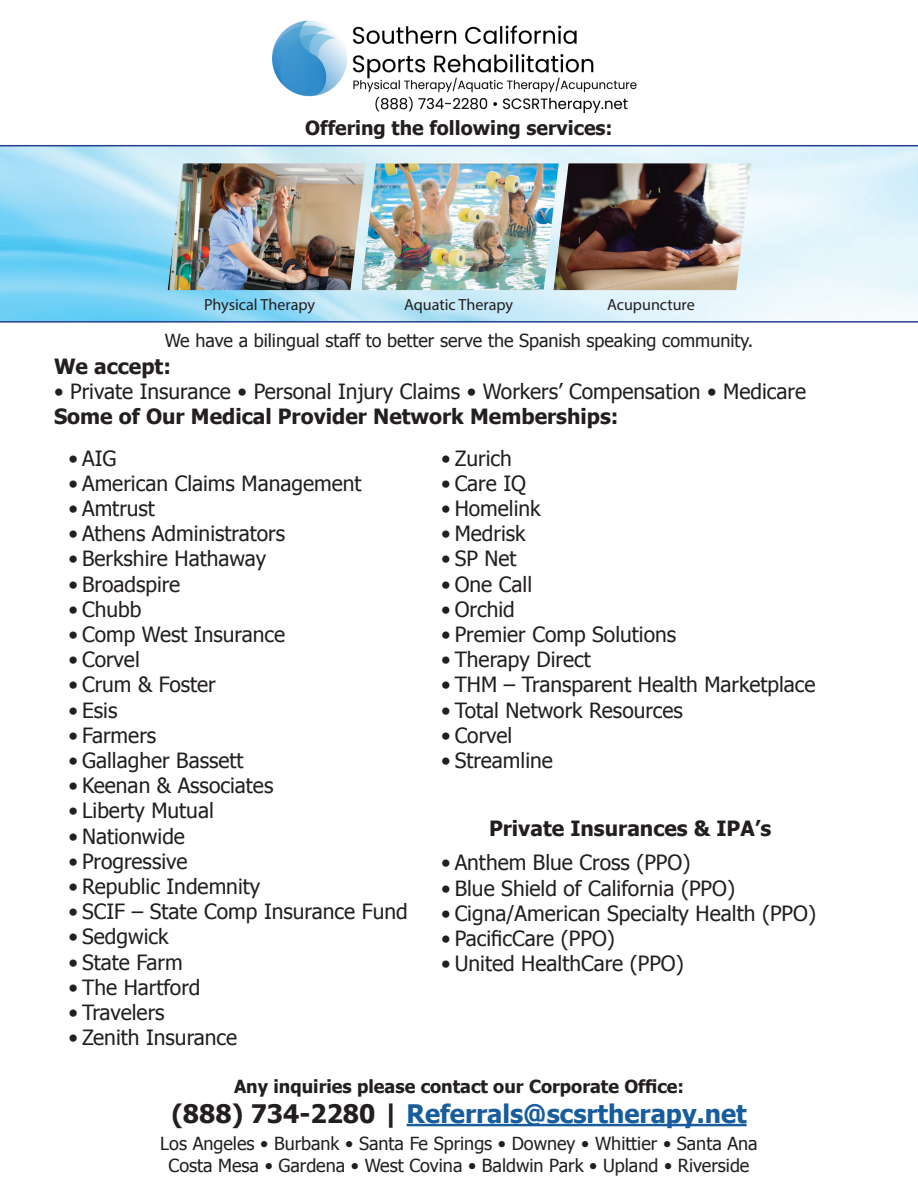
<style>
.page{position:relative;width:918px;height:1188px;background:#fff}
.page>*{position:absolute;margin:0;border:0;box-sizing:border-box;transform-origin:0 0}
.t1{font:700 25.5px "Tahoma";color:#175d9e}
.t2{font:21px "Tahoma";color:#231f20}
.t3{font:700 21px "Tahoma";color:#231f20}
.t4{font:700 19.5px "Tahoma";color:#231f20}
.t5{font:18px "Tahoma";color:#231f20}
.t6{font:700 18px "Tahoma";color:#231f20}
.t7{font:16.2px "Myriad Pro";color:#231f20}
.s1{color:#231f20}
</style>
<div class="page">
<hr style="left:407px;top:1124px;width:340px;height:2px;background:#175d9e">
<img style="left:272px;top:20px;width:365px;height:93px">
<img style="left:0;top:145px;width:918px;height:178px">
<p class="t4" style="left:305px;top:114px;width:309px">Offering the following services:</p>
<p class="t7" style="left:204px;top:295px;width:113px">Physical Therapy</p>
<p class="t7" style="left:404px;top:295px;width:111px">Aquatic Therapy</p>
<p class="t7" style="left:607px;top:295px;width:89px">Acupuncture</p>
<p class="t5" style="left:165px;top:329px;width:590px">We have a bilingual staff to better serve the Spanish speaking community.</p>
<p class="t3" style="left:54px;top:351px;width:118px">We accept:</p>
<p class="t2" style="left:54px;top:377px;width:754px">• Private Insurance • Personal Injury Claims • Workers’ Compensation • Medicare</p>
<p class="t3" style="left:54px;top:402px;width:566px">Some of Our Medical Provider Network Memberships:</p>
<p class="t2" style="left:69px;top:444px;width:49px">• AIG</p>
<p class="t2" style="left:69px;top:469px;width:295px">• American Claims Management</p>
<p class="t2" style="left:69px;top:494px;width:88px">• Amtrust</p>
<p class="t2" style="left:69px;top:520px;width:218px">• Athens Administrators</p>
<p class="t2" style="left:69px;top:545px;width:199px">• Berkshire Hathaway</p>
<p class="t2" style="left:69px;top:570px;width:113px">• Broadspire</p>
<p class="t2" style="left:69px;top:595px;width:74px">• Chubb</p>
<p class="t2" style="left:69px;top:620px;width:218px">• Comp West Insurance</p>
<p class="t2" style="left:69px;top:646px;width:73px">• Corvel</p>
<p class="t2" style="left:69px;top:671px;width:149px">• Crum &amp; Foster</p>
<p class="t2" style="left:69px;top:696px;width:50px">• Esis</p>
<p class="t2" style="left:69px;top:721px;width:89px">• Farmers</p>
<p class="t2" style="left:69px;top:746px;width:176px">• Gallagher Bassett</p>
<p class="t2" style="left:69px;top:772px;width:206px">• Keenan &amp; Associates</p>
<p class="t2" style="left:69px;top:797px;width:147px">• Liberty Mutual</p>
<p class="t2" style="left:69px;top:822px;width:118px">• Nationwide</p>
<p class="t2" style="left:69px;top:847px;width:120px">• Progressive</p>
<p class="t2" style="left:69px;top:872px;width:193px">• Republic Indemnity</p>
<p class="t2" style="left:69px;top:898px;width:341px">• SCIF – State Comp Insurance Fund</p>
<p class="t2" style="left:69px;top:923px;width:102px">• Sedgwick</p>
<p class="t2" style="left:69px;top:948px;width:116px">• State Farm</p>
<p class="t2" style="left:69px;top:973px;width:133px">• The Hartford</p>
<p class="t2" style="left:69px;top:998px;width:98px">• Travelers</p>
<p class="t2" style="left:69px;top:1024px;width:170px">• Zenith Insurance</p>
<p class="t2" style="left:441px;top:444px;width:72px">• Zurich</p>
<p class="t2" style="left:441px;top:469px;width:86px">• Care IQ</p>
<p class="t2" style="left:441px;top:494px;width:101px">• Homelink</p>
<p class="t2" style="left:441px;top:520px;width:86px">• Medrisk</p>
<p class="t2" style="left:441px;top:545px;width:77px">• SP Net</p>
<p class="t2" style="left:441px;top:570px;width:92px">• One Call</p>
<p class="t2" style="left:441px;top:595px;width:75px">• Orchid</p>
<p class="t2" style="left:441px;top:620px;width:237px">• Premier Comp Solutions</p>
<p class="t2" style="left:441px;top:646px;width:151px">• Therapy Direct</p>
<p class="t2" style="left:441px;top:671px;width:376px">• THM – Transparent Health Marketplace</p>
<p class="t2" style="left:441px;top:696px;width:243px">• Total Network Resources</p>
<p class="t2" style="left:441px;top:721px;width:73px">• Corvel</p>
<p class="t2" style="left:441px;top:746px;width:113px">• Streamline</p>
<p class="t3" style="left:489px;top:814px;width:284px">Private Insurances &amp; IPA’s</p>
<p class="t2" style="left:441px;top:849px;width:251px">• Anthem Blue Cross (PPO)</p>
<p class="t2" style="left:441px;top:874px;width:295px">• Blue Shield of California (PPO)</p>
<p class="t2" style="left:441px;top:899px;width:376px">• Cigna/American Specialty Health (PPO)</p>
<p class="t2" style="left:441px;top:924px;width:175px">• PacificCare (PPO)</p>
<p class="t2" style="left:441px;top:949px;width:244px">• United HealthCare (PPO)</p>
<p class="t6" style="left:234px;top:1074px;width:452px">Any inquiries please contact our Corporate Office:</p>
<p class="t1" style="left:171px;top:1096px;width:577px"><span class="s1">(888) 734-2280 |</span> Referrals@scsrtherapy.net</p>
<p class="t5" style="left:160px;top:1132px;width:599px">Los Angeles • Burbank • Santa Fe Springs • Downey • Whittier • Santa Ana</p>
<p class="t5" style="left:169px;top:1153px;width:582px">Costa Mesa • Gardena • West Covina • Baldwin Park • Upland • Riverside</p>
</div>
